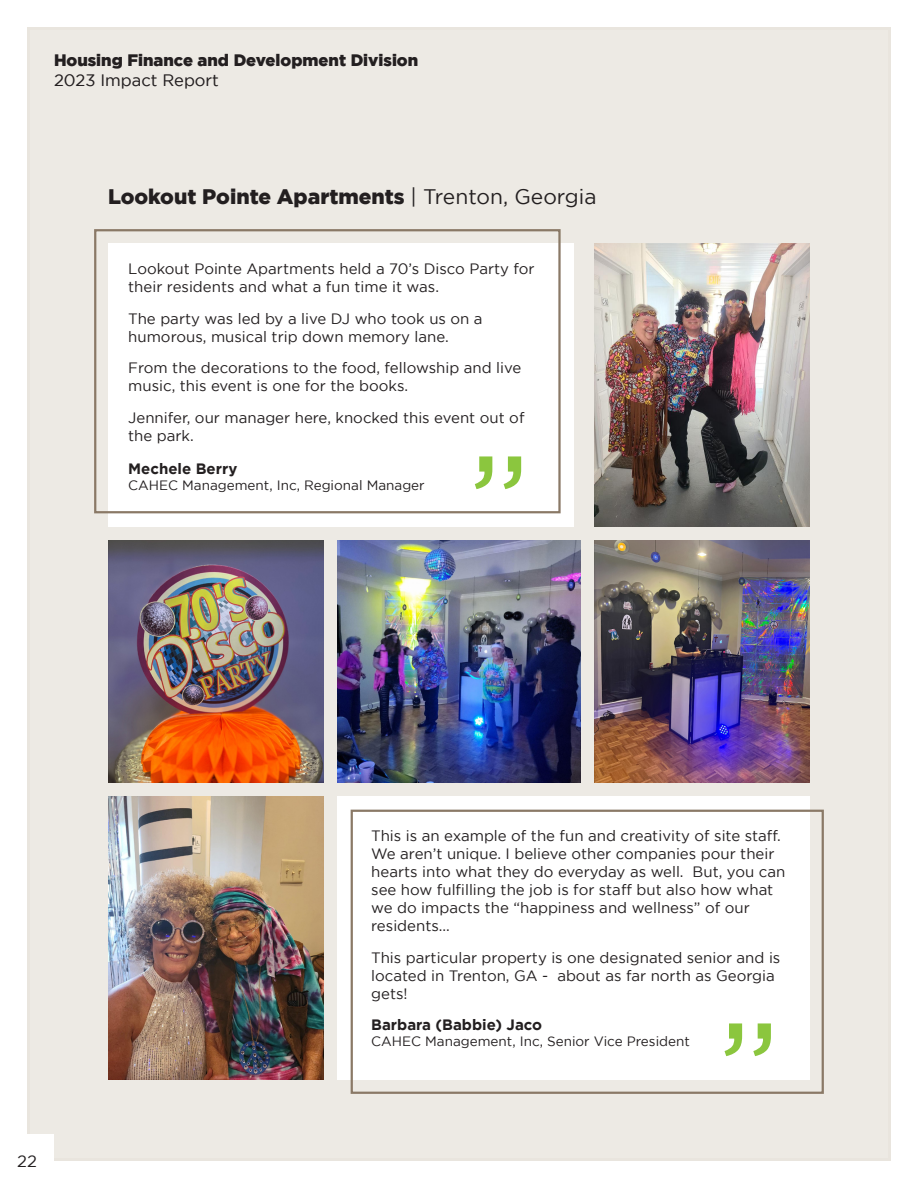
<style>
.page{position:relative;width:918px;height:1188px;background:#fff}
.page>*{position:absolute;margin:0;border:0;box-sizing:border-box;transform-origin:0 0}
.Paragraph_Style_2{font:144px "Gotham";color:#8bc63e}
.Heading_2{font:900 21px "Gotham";color:#231f20}
.Paragraph_Style_2-2{font:900 16.5px "Gotham";color:#231f20}
.Paragraph_Style_2-3{font:16.5px "Gotham";color:#231f20}
.Body{font:15px/18px "Gotham";color:#231f20}
.Body-2{font:700 15px "Gotham";color:#231f20}
.Body-3{font:13.5px "Gotham";color:#231f20}
.s1{font-weight:400}
</style>
<div class="page">
<div style="left:27px;top:27px;width:864px;height:1134px;background:#e9e5de"></div>
<div style="left:108px;top:243px;width:466px;height:283px;background:#fff"></div>
<img style="left:594px;top:243px;width:216px;height:283px">
<img style="left:108px;top:796px;width:216px;height:284px">
<img style="left:338px;top:540px;width:242px;height:243px">
<img style="left:108px;top:540px;width:216px;height:243px">
<img style="left:594px;top:540px;width:216px;height:243px">
<div style="left:338px;top:796px;width:472px;height:284px;background:#fff"></div>
<div style="left:0;top:1134px;width:54px;height:54px;background:#fff"></div>
<div style="left:351px;top:810px;width:473px;height:284px;border:2px solid #8a7966"></div>
<div style="left:94px;top:229px;width:467px;height:284px;border:2px solid #8a7966"></div>
<p class="Paragraph_Style_2-2" style="left:54px;top:51px;width:366px">Housing Finance and Development Division</p>
<p class="Paragraph_Style_2-3" style="left:54px;top:71px;width:166px">2023 Impact Report</p>
<p class="Heading_2" style="left:108px;top:185px;width:490px">Lookout Pointe Apartments <span class="s1">| Trenton, Georgia</span></p>
<p class="Body" style="left:128px;top:260px;width:408px">Lookout Pointe Apartments held a 70’s Disco Party for their residents and what a fun time it was.</p>
<p class="Body" style="left:128px;top:309px;width:356px">The party was led by a live DJ who took us on a humorous, musical trip down memory lane.</p>
<p class="Body" style="left:128px;top:359px;width:395px">From the decorations to the food, fellowship and live music, this event is one for the books.</p>
<p class="Body" style="left:128px;top:408px;width:398px">Jennifer, our manager here, knocked this event out of the park.</p>
<p class="Body-2" style="left:128px;top:460px;width:111px">Mechele Berry</p>
<p class="Body-3" style="left:128px;top:478px;width:298px">CAHEC Management, Inc, Regional Manager</p>
<p class="Paragraph_Style_2" style="left:532px;top:518px;width:66px;rotate:-180deg">“</p>
<p class="Paragraph_Style_2-3" style="left:17px;top:1152px;width:21px">22</p>
<p class="Body" style="left:371px;top:827px;width:416px">This is an example of the fun and creativity of site staff.<br>We aren’t unique. I believe other companies pour their hearts into what they do everyday as well. But, you can see how fulfilling the job is for staff but also how what we do impacts the “happiness and wellness” of our residents...</p>
<p class="Body" style="left:371px;top:948px;width:411px">This particular property is one designated senior and is located in Trenton, GA - about as far north as Georgia gets!</p>
<p class="Body-2" style="left:371px;top:1016px;width:172px">Barbara (Babbie) Jaco</p>
<p class="Body-3" style="left:371px;top:1034px;width:320px">CAHEC Management, Inc, Senior Vice President</p>
<p class="Paragraph_Style_2" style="left:781px;top:1085px;width:66px;rotate:-180deg">“</p>
</div>
